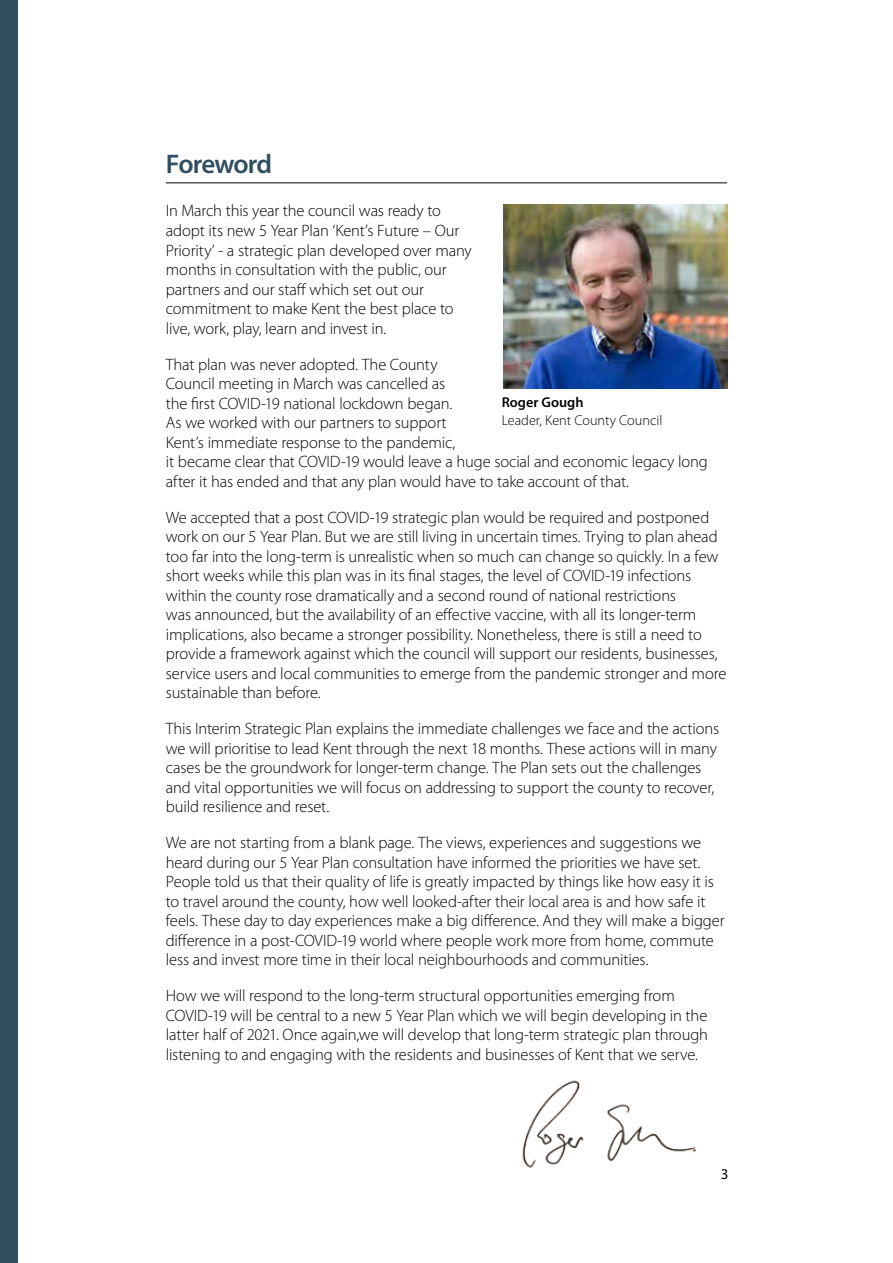
<style>
.page{position:relative;width:893px;height:1263px;background:#fff}
.page>*{position:absolute;margin:0;border:0;box-sizing:border-box;transform-origin:0 0}
.t1{font:600 27px "Myriad Pro";letter-spacing:-.035em;color:#314e5f}
.t2{font:300 16.5px/19.5px "Myriad Pro";letter-spacing:-.01em;color:#000}
.t3{font:15px "Myriad Pro";color:#000}
.t4{font:300 14.25px "Myriad Pro";color:#000}
.t5{font:600 14.25px "Myriad Pro";color:#000}
</style>
<div class="page">
<div style="left:0;top:0;width:17px;height:1263px;background:#314e5f"></div>
<hr style="left:166px;top:183px;width:561px;height:1px;background:#000">
<img style="left:522px;top:1080px;width:174px;height:88px">
<img style="left:504px;top:204px;width:223px;height:184px">
<h1 class="t1" style="left:166px;top:147px;width:108px">Foreword</h1>
<p class="t2" style="left:166px;top:201px;width:307px">In March this year the council was ready to adopt its new 5 Year Plan ‘Kent’s Future – Our Priority’ - a strategic plan developed over many months in consultation with the public, our partners and our staff which set out our commitment to make Kent the best place to live, work, play, learn and invest in.</p>
<p class="t2" style="left:166px;top:354px;width:544px">That plan was never adopted. The County<br>Council meeting in March was cancelled as<br>the first COVID-19 national lockdown began.<br>As we worked with our partners to support<br>Kent’s immediate response to the pandemic,<br>it became clear that COVID-19 would leave a huge social and economic legacy long after it has ended and that any plan would have to take account of that.</p>
<p class="t2" style="left:166px;top:507px;width:562px">We accepted that a post COVID-19 strategic plan would be required and postponed work on our 5 Year Plan. But we are still living in uncertain times. Trying to plan ahead too far into the long-term is unrealistic when so much can change so quickly. In a few short weeks while this plan was in its final stages, the level of COVID-19 infections within the county rose dramatically and a second round of national restrictions<br>was announced, but the availability of an effective vaccine, with all its longer-term implications, also became a stronger possibility. Nonetheless, there is still a need to provide a framework against which the council will support our residents, businesses, service users and local communities to emerge from the pandemic stronger and more sustainable than before.</p>
<p class="t2" style="left:166px;top:719px;width:555px">This Interim Strategic Plan explains the immediate challenges we face and the actions we will prioritise to lead Kent through the next 18 months. These actions will in many cases be the groundwork for longer-term change. The Plan sets out the challenges and vital opportunities we will focus on addressing to support the county to recover, build resilience and reset.</p>
<p class="t2" style="left:166px;top:833px;width:560px">We are not starting from a blank page. The views, experiences and suggestions we heard during our 5 Year Plan consultation have informed the priorities we have set.<br>People told us that their quality of life is greatly impacted by things like how easy it is to travel around the county, how well looked-after their local area is and how safe it feels. These day to day experiences make a big difference. And they will make a bigger difference in a post-COVID-19 world where people work more from home, commute less and invest more time in their local neighbourhoods and communities.</p>
<p class="t2" style="left:166px;top:986px;width:544px">How we will respond to the long-term structural opportunities emerging from COVID-19 will be central to a new 5 Year Plan which we will begin developing in the latter half of 2021. Once again,we will develop that long-term strategic plan through listening to and engaging with the residents and businesses of Kent that we serve.</p>
<p class="t5" style="left:502px;top:393px;width:83px">Roger Gough</p>
<p class="t4" style="left:502px;top:412px;width:162px">Leader, Kent County Council</p>
<p class="t3" style="left:721px;top:1164px;width:9px">3</p>
</div>
